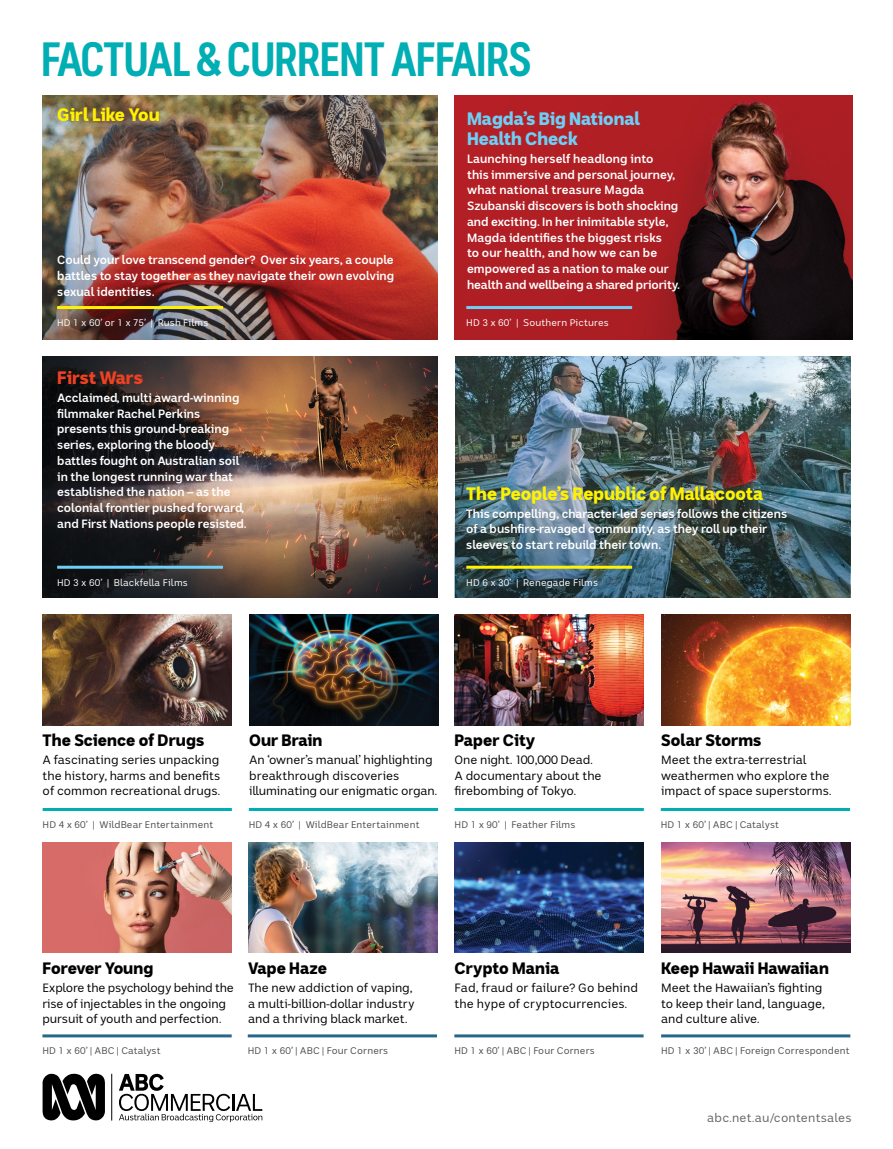
<style>
.page{position:relative;width:893px;height:1149px;background:#fff}
.page>*{position:absolute;margin:0;border:0;box-sizing:border-box;transform-origin:0 0}
.t1{font:700 condensed 48px "ABC Sans Nova";letter-spacing:-.02em;color:#00aeb4}
.t2{font:900 18px "ABC Sans Nova";color:#fff200}
.t3{font:900 18px/20.2px "ABC Sans Nova";color:#6dcff6}
.t4{font:900 18px "ABC Sans Nova";color:#ef4123}
.t5{font:900 16.5px "ABC Sans Nova";letter-spacing:.005em;color:#000}
.t6{font:700 12px/15.8px "ABC Sans Nova";color:#fff}
.t7{font:12px/15.8px "ABC Sans Nova";letter-spacing:-.005em;color:#000}
.t8{font:12px "ABC Sans Nova";letter-spacing:.02em;color:#636466}
.t9{font:9.6px "ABC Sans Nova";letter-spacing:.015em;color:#4d4d4f}
.t10{font:9.6px "ABC Sans Nova";letter-spacing:.015em;color:#fff}
</style>
<div class="page">
<img style="left:455px;top:356px;width:395px;height:116px">
<img style="left:454px;top:472px;width:396px;height:125px">
<img style="left:455px;top:95px;width:398px;height:244px">
<img style="left:43px;top:356px;width:395px;height:241px">
<img style="left:43px;top:95px;width:395px;height:244px">
<svg style="left:43px;top:1073px;width:62px;height:47px"></svg>
<hr style="left:111px;top:1073px;width:1px;height:47px;background:#000">
<svg style="left:119px;top:1073px;width:143px;height:48px"></svg>
<hr style="left:466px;top:565px;width:166px;height:3px;background:#fff200">
<hr style="left:57px;top:306px;width:166px;height:3px;background:#fff200">
<hr style="left:57px;top:565px;width:166px;height:3px;background:#6dcff6">
<img style="left:43px;top:614px;width:189px;height:110px">
<img style="left:455px;top:614px;width:189px;height:110px">
<hr style="left:43px;top:807px;width:189px;height:3px;background:#00aeb4">
<hr style="left:455px;top:807px;width:189px;height:3px;background:#00aeb4">
<hr style="left:249px;top:807px;width:189px;height:3px;background:#00aeb4">
<hr style="left:661px;top:807px;width:189px;height:3px;background:#00aeb4">
<img style="left:43px;top:842px;width:189px;height:110px">
<hr style="left:42px;top:1034px;width:190px;height:3px;background:#286788">
<img style="left:455px;top:842px;width:189px;height:110px">
<img style="left:249px;top:614px;width:189px;height:110px">
<img style="left:661px;top:614px;width:189px;height:110px">
<img style="left:248px;top:842px;width:189px;height:110px">
<hr style="left:248px;top:1034px;width:189px;height:3px;background:#286788">
<hr style="left:454px;top:1034px;width:190px;height:3px;background:#286788">
<hr style="left:661px;top:1034px;width:189px;height:3px;background:#286788">
<img style="left:661px;top:842px;width:189px;height:110px">
<hr style="left:466px;top:306px;width:166px;height:3px;background:#6dcff6">
<h1 class="t1" style="left:41px;top:29px;width:492px">FACTUAL &amp; CURRENT AFFAIRS</h1>
<h2 class="t2" style="left:57px;top:104px;width:104px">Girl Like You</h2>
<p class="t6" style="left:57px;top:252px;width:338px;text-align:justify">Could your love transcend gender? Over six years, a couple battles to stay together as they navigate their own evolving sexual identities.</p>
<p class="t10" style="left:57px;top:317px;width:153px">HD 1 x 60’ or 1 x 75’ | Rush Films</p>
<h2 class="t4" style="left:57px;top:366px;width:87px">First Wars</h2>
<p class="t6" style="left:57px;top:389px;width:191px">Acclaimed, multi award-winning filmmaker Rachel Perkins presents this ground-breaking series, exploring the bloody battles fought on Australian soil in the longest running war that established the nation – as the colonial frontier pushed forward, and First Nations people resisted.</p>
<p class="t10" style="left:57px;top:576px;width:132px">HD 3 x 60’ | Blackfella Films</p>
<h2 class="t3" style="left:467px;top:108px;width:174px">Magda’s Big National<br>Health Check</h2>
<p class="t6" style="left:467px;top:150px;width:214px">Launching herself headlong into<br>this immersive and personal journey, what national treasure Magda Szubanski discovers is both shocking and exciting. In her inimitable style, Magda identifies the biggest risks<br>to our health, and how we can be empowered as a nation to make our health and wellbeing a shared priority.</p>
<p class="t10" style="left:466px;top:317px;width:144px">HD 3 x 60’ | Southern Pictures</p>
<h2 class="t2" style="left:466px;top:482px;width:299px">The People’s Republic of Mallacoota</h2>
<p class="t6" style="left:466px;top:505px;width:322px">This compelling, character-led series follows the citizens of a bushfire-ravaged community, as they roll up their sleeves to start rebuild their town.</p>
<p class="t10" style="left:466px;top:576px;width:133px">HD 6 x 30’ | Renegade Films</p>
<h3 class="t5" style="left:43px;top:730px;width:163px">The Science of Drugs</h3>
<p class="t7" style="left:43px;top:751px;width:179px;text-align:justify">A fascinating series unpacking the history, harms and benefits of common recreational drugs.</p>
<h3 class="t5" style="left:249px;top:730px;width:75px">Our Brain</h3>
<p class="t7" style="left:249px;top:751px;width:190px">An ‘owner’s manual’ highlighting breakthrough discoveries illuminating our enigmatic organ.</p>
<h3 class="t5" style="left:455px;top:730px;width:82px">Paper City</h3>
<p class="t7" style="left:455px;top:751px;width:148px">One night. 100,000 Dead.<br>A documentary about the firebombing of Tokyo.</p>
<h3 class="t5" style="left:661px;top:730px;width:102px">Solar Storms</h3>
<p class="t7" style="left:661px;top:751px;width:172px">Meet the extra-terrestrial weathermen who explore the impact of space superstorms.</p>
<p class="t9" style="left:43px;top:818px;width:172px">HD 4 x 60’ | WildBear Entertainment</p>
<p class="t9" style="left:249px;top:818px;width:172px">HD 4 x 60’ | WildBear Entertainment</p>
<p class="t9" style="left:455px;top:818px;width:122px">HD 1 x 90’ | Feather Films</p>
<p class="t9" style="left:661px;top:818px;width:120px">HD 1 x 60’ | ABC | Catalyst</p>
<h3 class="t5" style="left:42px;top:957px;width:112px">Forever Young</h3>
<p class="t7" style="left:42px;top:979px;width:193px">Explore the psychology behind the rise of injectables in the ongoing pursuit of youth and perfection.</p>
<p class="t9" style="left:42px;top:1044px;width:120px">HD 1 x 60’ | ABC | Catalyst</p>
<h3 class="t5" style="left:248px;top:957px;width:81px">Vape Haze</h3>
<p class="t7" style="left:248px;top:979px;width:168px">The new addiction of vaping, a multi-billion-dollar industry and a thriving black market.</p>
<h3 class="t5" style="left:454px;top:957px;width:106px">Crypto Mania</h3>
<p class="t7" style="left:454px;top:979px;width:185px">Fad, fraud or failure? Go behind the hype of cryptocurrencies.</p>
<h3 class="t5" style="left:661px;top:957px;width:169px">Keep Hawaii Hawaiian</h3>
<p class="t7" style="left:661px;top:979px;width:165px">Meet the Hawaiian’s fighting to keep their land, language, and culture alive.</p>
<p class="t9" style="left:248px;top:1044px;width:142px">HD 1 x 60’ | ABC | Four Corners</p>
<p class="t9" style="left:454px;top:1044px;width:142px">HD 1 x 60’ | ABC | Four Corners</p>
<p class="t9" style="left:661px;top:1044px;width:190px">HD 1 x 30’ | ABC | Foreign Correspondent</p>
<p class="t8" style="left:707px;top:1110px;width:146px">abc.net.au/contentsales</p>
</div>
